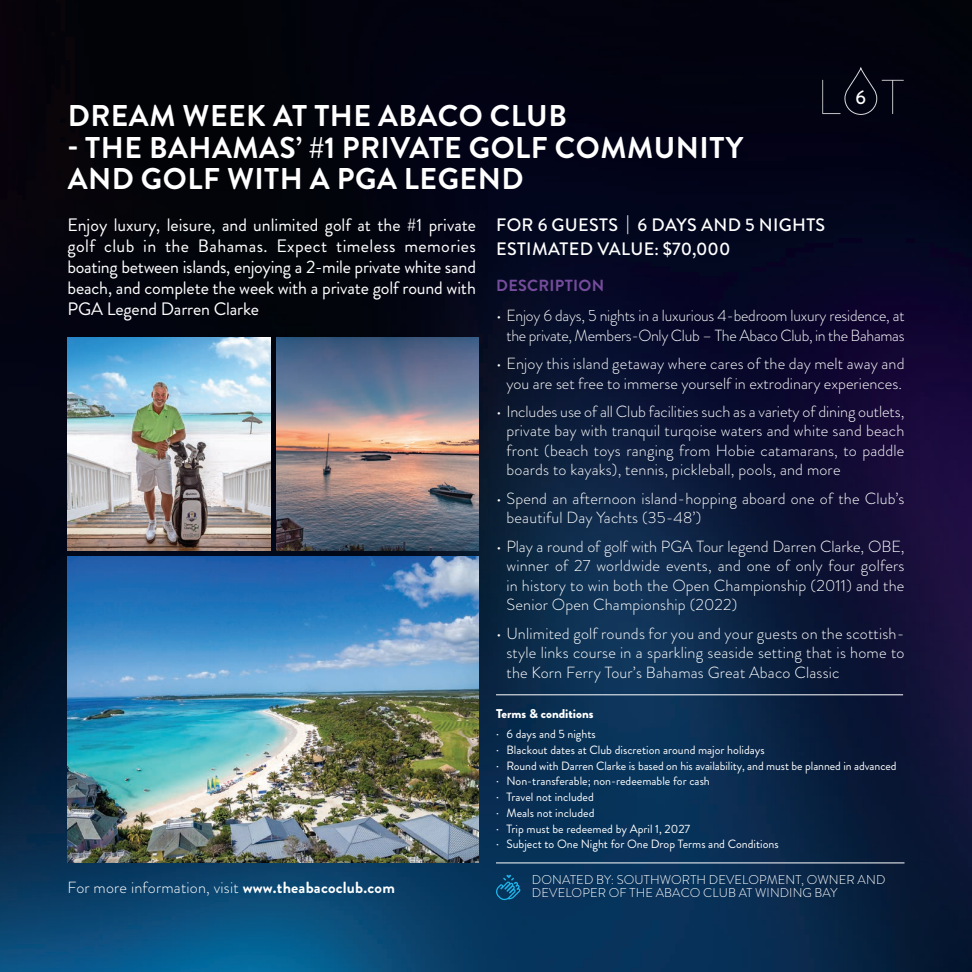
<style>
.page{position:relative;width:972px;height:972px;background:#fff}
.page>*{position:absolute;margin:0;border:0;box-sizing:border-box;transform-origin:0 0}
.t1{font:700 30px/31.5px "Brandon Grotesque";letter-spacing:.015em;color:#fff}
.t2{font:500 19.5px "Brandon Grotesque";color:#fff}
.t3{font:18px/21px "Brandon Grotesque";letter-spacing:-.01em;color:#fff;text-align:justify}
.t4{font:500 18px/24px "Brandon Grotesque";letter-spacing:.02em;color:#fff}
.t5{font:300 16.2px/19.5px "Brandon Grotesque";letter-spacing:.01em;color:#fff;text-align:justify}
.t6{font:300 16.2px/19.5px "Brandon Grotesque";letter-spacing:-.015em;color:#fff;text-align:right}
.t7{font:700 16.2px "Brandon Grotesque";letter-spacing:.02em;color:#754c9c}
.t8{font:300 12.75px/13.5px "Brandon Grotesque";letter-spacing:.01em;color:#fff}
.t9{font:900 12.75px "Brandon Grotesque";color:#fff}
.t10{font:12px/15.8px "Brandon Grotesque";color:#fff}
.s1{font-size:12.75px}
.s2{font-weight:700}
</style>
<div class="page">
<img style="left:0;top:0;width:972px;height:972px">
<svg style="left:822px;top:65px;width:82px;height:50px;background:#0c0d1a"></svg>
<hr style="left:496px;top:694px;width:407px;height:1px;background:#fff">
<img style="left:68px;top:556px;width:411px;height:307px">
<img style="left:68px;top:338px;width:202px;height:213px">
<img style="left:276px;top:338px;width:203px;height:213px">
<svg style="left:496px;top:875px;width:24px;height:25px"></svg>
<hr style="left:496px;top:863px;width:409px;height:1px;background:#fff">
<p class="t2" style="left:855px;top:84px;width:12px">6</p>
<h1 class="t1" style="left:68px;top:100px;width:501px">DREAM WEEK AT THE ABACO CLUB</h1>
<h1 class="t1" style="left:67px;top:132px;width:677px">- THE BAHAMAS’ #1 PRIVATE GOLF COMMUNITY<br>AND GOLF WITH A PGA LEGEND</h1>
<p class="t3" style="left:67px;top:215px;width:410px">Enjoy luxury, leisure, and unlimited golf at the #1 private golf club in the Bahamas. Expect timeless memories boating between islands, enjoying a 2-mile private white sand beach, and complete the week with a private golf round with PGA Legend Darren Clarke</p>
<p class="t4" style="left:496px;top:214px;width:331px">FOR 6 GUESTS | 6 DAYS AND 5 NIGHTS<br>ESTIMATED VALUE: $70,000</p>
<p class="t7" style="left:496px;top:274px;width:110px">DESCRIPTION</p>
<p class="t6" style="left:496px;top:306px;width:410px">• Enjoy 6 days, 5 nights in a luxurious 4-bedroom luxury residence, at the private, Members-Only Club – The Abaco Club, in the Bahamas</p>
<p class="t5" style="left:496px;top:354px;width:410px;text-align:center">• Enjoy this island getaway where cares of the day melt away and you are set free to immerse yourself in extrodinary experiences.</p>
<p class="t5" style="left:507px;top:402px;width:400px;text-indent:-10px">• Includes use of all Club facilities such as a variety of dining outlets, private bay with tranquil turqoise waters and white sand beach front (beach toys ranging from Hobie catamarans, to paddle boards to kayaks), tennis, pickleball, pools, and more</p>
<p class="t5" style="left:507px;top:489px;width:400px;text-indent:-10px">• Spend an afternoon island-hopping aboard one of the Club’s beautiful Day Yachts (35-48’)</p>
<p class="t5" style="left:507px;top:537px;width:400px;text-indent:-10px">• Play a round of golf with PGA Tour legend Darren Clarke, OBE, winner of 27 worldwide events, and one of only four golfers in history to win both the Open Championship (2011) and the Senior Open Championship (2022)</p>
<p class="t5" style="left:507px;top:624px;width:400px;text-indent:-10px">• Unlimited golf rounds for you and your guests on the scottish&shy;style links course in a sparkling seaside setting that is home to the Korn Ferry Tour’s Bahamas Great Abaco Classic</p>
<p class="t9" style="left:496px;top:704px;width:99px">Terms &amp; conditions</p>
<p class="t10" style="left:496px;top:726px;width:402px"><span class="s1">·</span> 6 days and 5 nights<br><span class="s1">·</span> Blackout dates at Club discretion around major holidays<br><span class="s1">·</span> Round with Darren Clarke is based on his availability, and must be planned in advanced <span class="s1">·</span> Non-transferable; non-redeemable for cash<br><span class="s1">·</span> Travel not included<br><span class="s1">·</span> Meals not included<br><span class="s1">·</span> Trip must be redeemed by April 1, 2027<br><span class="s1">·</span> Subject to One Night for One Drop Terms and Conditions</p>
<p class="t8" style="left:532px;top:873px;width:355px">DONATED BY: SOUTHWORTH DEVELOPMENT, OWNER AND<br>DEVELOPER OF THE ABACO CLUB AT WINDING BAY</p>
<p class="t5" style="left:68px;top:877px;width:329px">For more information, visit <span class="s2">www.theabacoclub.com</span></p>
</div>
